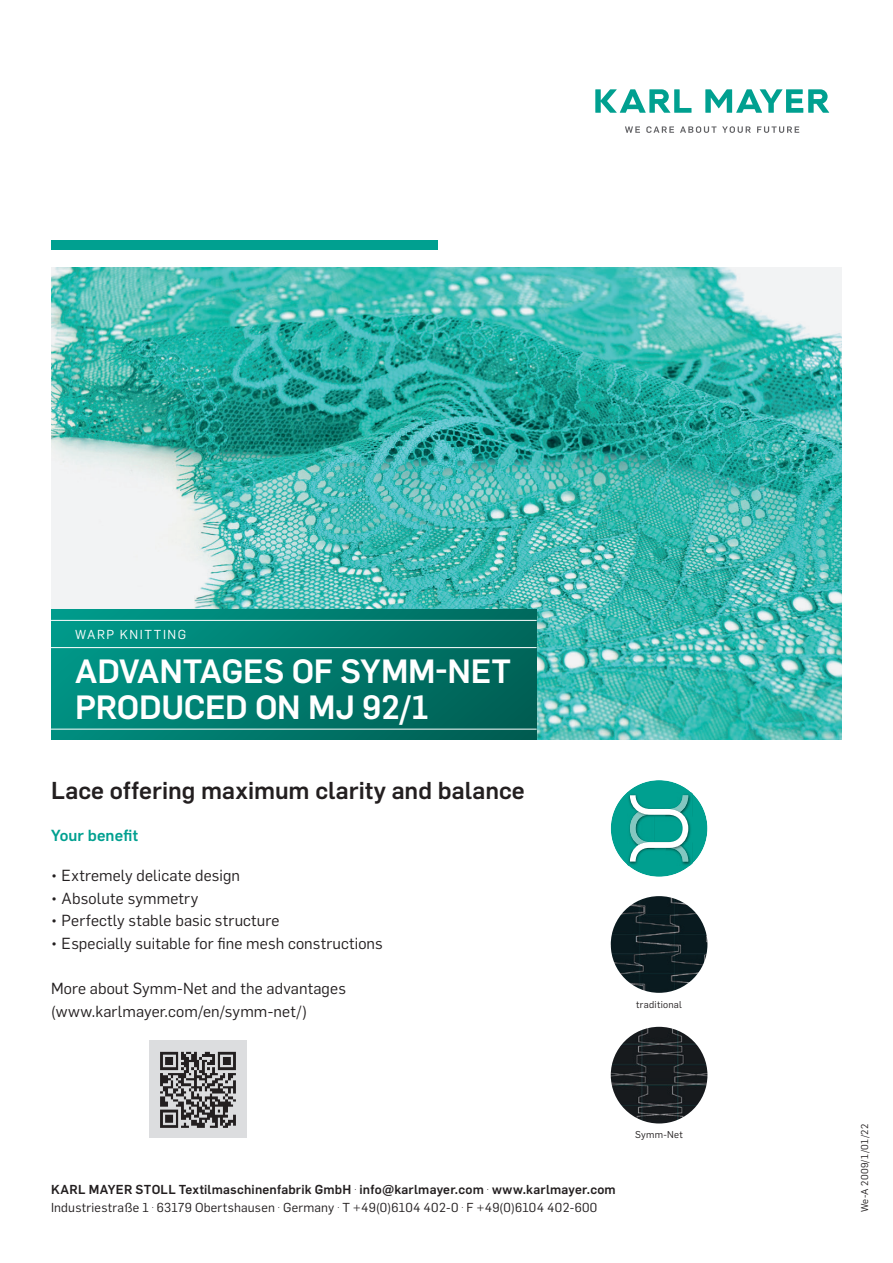
<style>
.page{position:relative;width:893px;height:1263px;background:#fff}
.page>*{position:absolute;margin:0;border:0;box-sizing:border-box;transform-origin:0 0}
.t1{font:500 33px/36px "Flama";letter-spacing:-.01em;color:#fff}
.Einleitung_regular_D{font:500 24px "Flama";letter-spacing:.005em;color:#231f20}
.Aufzählung_Englisch{font:15.75px/22.5px "Flama";letter-spacing:.01em;color:#231f20}
.Zwischenübeschrift_F{font:500 15.75px "Flama";letter-spacing:.005em;color:#00a090}
.t2{font:12.75px "Flama";letter-spacing:.02em;color:#231f20}
.t3{font:500 12.75px "Flama";letter-spacing:.015em;color:#231f20}
.t4{font:12.75px "Flama";letter-spacing:.125em;color:#fff}
.KM_Copytext_6_5pt_9p{font:9.75px "Flama";letter-spacing:.025em;color:#231f20}
.Flama_book_6_5_9{font:9.75px "Flama";letter-spacing:.035em;color:#231f20}
.s1{font-weight:400}
</style>
<div class="page">
<img style="left:51px;top:267px;width:791px;height:473px">
<div style="left:51px;top:240px;width:387px;height:9px;background:#00a090"></div>
<svg style="left:625px;top:126px;width:15px;height:7px"></svg>
<svg style="left:646px;top:126px;width:28px;height:7px"></svg>
<svg style="left:680px;top:126px;width:36px;height:7px"></svg>
<svg style="left:722px;top:126px;width:29px;height:7px"></svg>
<svg style="left:757px;top:126px;width:42px;height:7px"></svg>
<svg style="left:595px;top:89px;width:96px;height:24px"></svg>
<svg style="left:705px;top:89px;width:124px;height:24px"></svg>
<div style="left:150px;top:1040px;width:97px;height:98px;background:#dcdddf"></div>
<img style="left:160px;top:1051px;width:76px;height:77px">
<div style="left:611px;top:780px;width:96px;height:97px;background:#00a090;border-radius:50%"></div>
<svg style="left:627px;top:792px;width:66px;height:74px"></svg>
<img style="left:611px;top:896px;width:96px;height:97px;border-radius:48px">
<img style="left:611px;top:1027px;width:96px;height:96px;border-radius:48px">
<div style="left:51px;top:609px;width:486px;height:131px;background:linear-gradient(to right,#009587,#006256)"></div>
<hr style="left:51px;top:620px;width:486px;height:1px;background:#fff">
<hr style="left:51px;top:647px;width:486px;height:1px;background:#fff">
<hr style="left:51px;top:729px;width:486px;height:1px;background:#fff">
<p class="t4" style="left:75px;top:625px;width:113px">WARP KNITTING</p>
<p class="t1" style="left:75px;top:651px;width:437px">ADVANTAGES OF SYMM-NET<br>PRODUCED ON MJ 92/1</p>
<p class="Einleitung_regular_D" style="left:51px;top:772px;width:475px">Lace offering maximum clarity and balance</p>
<p class="Zwischenübeschrift_F" style="left:51px;top:823px;width:89px">Your benefit</p>
<p class="Aufzählung_Englisch" style="left:51px;top:864px;width:190px">• Extremely delicate design</p>
<p class="Aufzählung_Englisch" style="left:51px;top:886px;width:149px">• Absolute symmetry</p>
<p class="Aufzählung_Englisch" style="left:51px;top:909px;width:230px">• Perfectly stable basic structure</p>
<p class="Aufzählung_Englisch" style="left:51px;top:931px;width:333px">• Especially suitable for fine mesh constructions</p>
<p class="Aufzählung_Englisch" style="left:51px;top:976px;width:296px">More about Symm-Net and the advantages (www.karlmayer.com/en/symm-net/)</p>
<p class="KM_Copytext_6_5pt_9p" style="left:636px;top:997px;width:47px">traditional</p>
<p class="t3" style="left:51px;top:1180px;width:566px">KARL MAYER STOLL Textilmaschinenfabrik GmbH <span class="s1">.</span> info@karlmayer.com <span class="s1">.</span> www.karlmayer.com</p>
<p class="t2" style="left:51px;top:1198px;width:548px">Industriestraße 1 . 63179 Obertshausen . Germany . T +49(0)6104 402-0 . F +49(0)6104 402-600</p>
<p class="KM_Copytext_6_5pt_9p" style="left:635px;top:1127px;width:49px">Symm-Net</p>
<p class="Flama_book_6_5_9" style="left:857px;top:1212px;width:90px;rotate:-90deg">We-A 2009/1/01/22</p>
</div>
